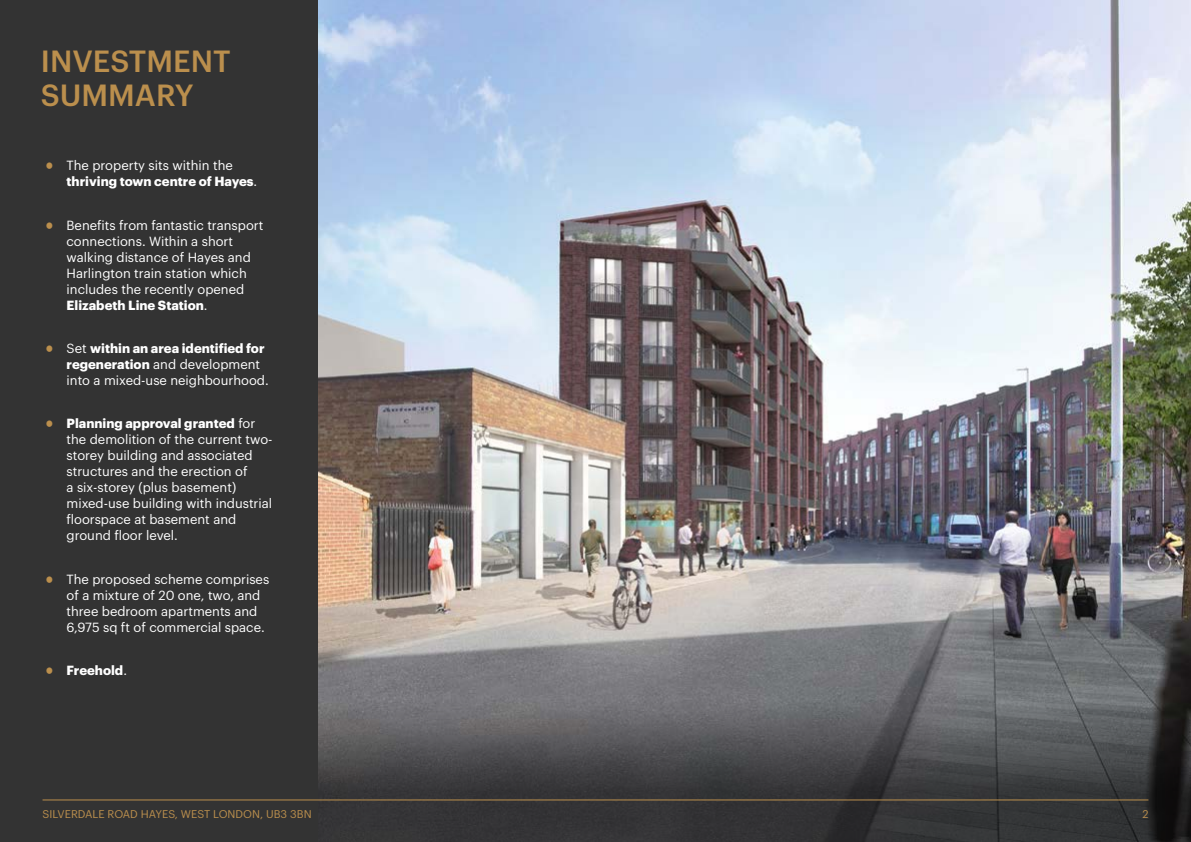
<style>
.page{position:relative;width:1191px;height:842px;background:#fff}
.page>*{position:absolute;margin:0;border:0;box-sizing:border-box;transform-origin:0 0}
.t1{font:500 30px/34px "Graphik";color:#bb8f4d}
.t2{font:13px/16px "Graphik";color:#fff}
.t3{font:700 13px "Graphik";color:#fff}
.t4{font:11px "Graphik";color:#bb8f4d}
.s1{font-family:"Newspaper Pi BT";color:#bb8f4d}
.s2{font-weight:700}
.s3{font-family:"Newspaper Pi BT";font-weight:400;color:#bb8f4d}
.s4{font-weight:400}
</style>
<div class="page">
<img style="left:317px;top:0;width:874px;height:684px">
<svg style="left:317px;top:684px;width:874px;height:158px;background:#4b4b4e"></svg>
<div style="left:0;top:0;width:317px;height:842px;background:#333"></div>
<hr style="left:43px;top:799px;width:1105px;height:1px;background:#bb8f4d">
<h1 class="t1" style="left:41px;top:42px;width:191px">INVESTMENT<br>SUMMARY</h1>
<p class="t2" style="left:67px;top:156px;width:192px;text-indent:-21px"><span class="s1">•</span> The property sits within the <span class="s2">thriving town centre of Hayes</span>.</p>
<p class="t2" style="left:67px;top:216px;width:198px;text-indent:-21px"><span class="s1">•</span> Benefits from fantastic transport connections. Within a short walking distance of Hayes and<br>Harlington train station which includes the recently opened<br><span class="s2">Elizabeth Line Station</span>.</p>
<p class="t2" style="left:67px;top:339px;width:204px;text-indent:-21px"><span class="s1">•</span> Set <span class="s2">within an area identified for regeneration</span> and development into a mixed-use neighbourhood.</p>
<p class="t2" style="left:67px;top:414px;width:208px;text-indent:-21px"><span class="s1">•</span> <span class="s2">Planning approval granted</span> for the demolition of the current two&shy;storey building and associated structures and the erection of<br>a six-storey (plus basement) mixed-use building with industrial floorspace at basement and ground floor level.</p>
<p class="t2" style="left:67px;top:570px;width:204px;text-indent:-21px"><span class="s1">•</span> The proposed scheme comprises of a mixture of 20 one, two, and three bedroom apartments and<br>6,975 sq ft of commercial space.</p>
<p class="t3" style="left:46px;top:660px;width:83px"><span class="s3">•</span> Freehold<span class="s4">.</span></p>
<p class="t4" style="left:43px;top:806px;width:271px">SILVERDALE ROAD HAYES, WEST LONDON, UB3 3BN</p>
<p class="t4" style="left:1142px;top:806px;width:8px">2</p>
</div>
